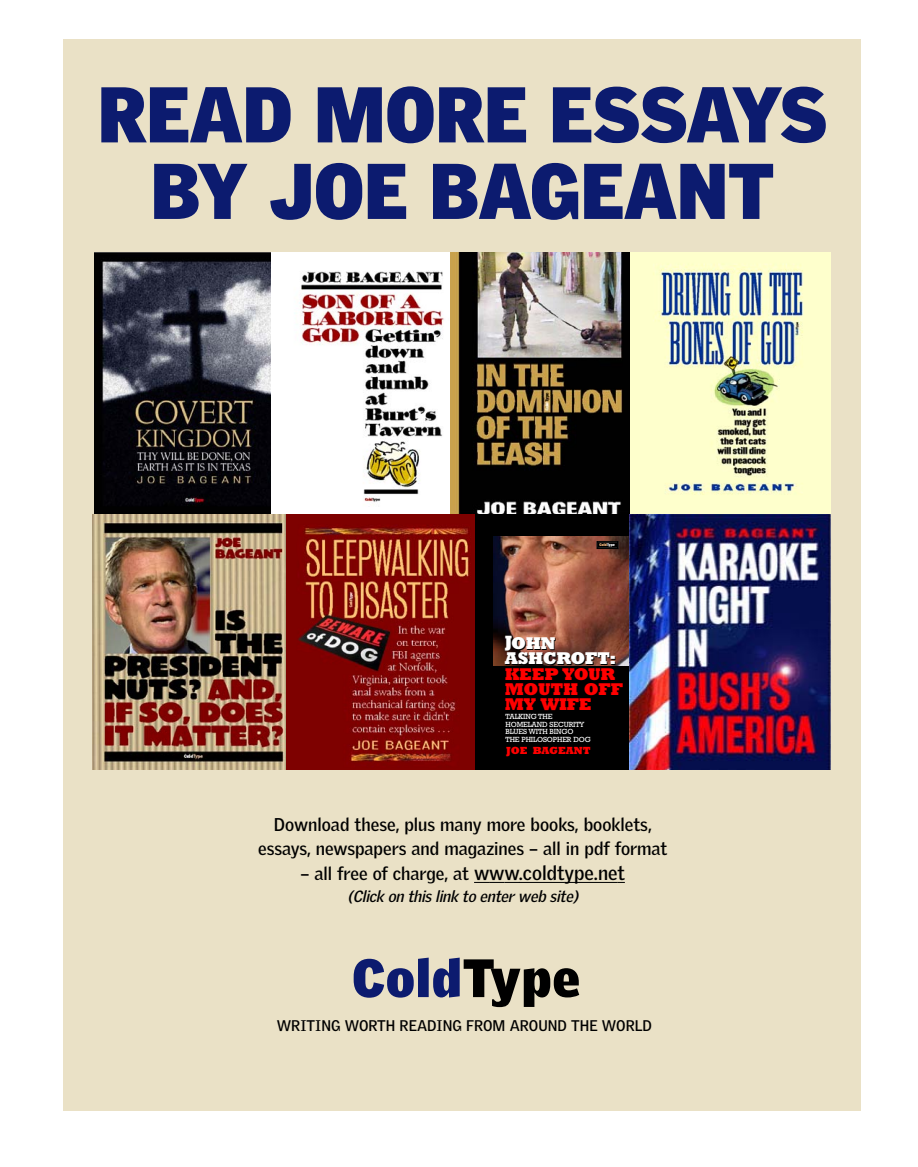
<style>
.page{position:relative;width:918px;height:1167px;background:#fff}
.page>*{position:absolute;margin:0;border:0;box-sizing:border-box;transform-origin:0 0}
.t1{font:900 76.5px/76.5px "Griffith Gothic";color:#0c1b6f;text-align:center}
.t2{font:900 52.35px "Griffith Gothic";letter-spacing:.02em;color:#0c1b6f}
.t3{font:700 18px/23.7px "Griffith Gothic";color:#000;text-align:center}
.t4{font:17.25px/15.1px "Rockwell Extra Bold+SJYSDX";letter-spacing:-.02em;color:#f00}
.t5{font:17.25px/15.1px "Rockwell Extra Bold+SJYSDX";letter-spacing:-.02em;color:#fff}
.t6{font:italic 700 15.75px "Griffith Gothic";color:#000}
.t7{font:700 15px "Griffith Gothic";color:#000}
.t8{font:10.5px "Rockwell Extra Bold+SJYSDX";color:#f00}
.t9{font:7.5px/7.5px "Rockwell+YNEAPN";letter-spacing:-.015em;color:#fff}
.t10{font:3.9px "Brown Heavy+IOEXRJ";color:#ffbf83}
.s1{color:#fff}
.s2{font-size:16.65px}
.s3{font-size:19.5px}
.s4{color:#000}
</style>
<div class="page">
<div style="left:63px;top:40px;width:797px;height:1071px;background:#eae1c6"></div>
<svg style="left:474px;top:882px;width:45px;height:1px"></svg>
<hr style="left:519px;top:882px;width:46px;height:1px;background:#000">
<hr style="left:564px;top:882px;width:54px;height:1px;background:#000">
<img style="left:95px;top:252px;width:176px;height:262px">
<img style="left:271px;top:253px;width:179px;height:260px">
<img style="left:450px;top:252px;width:179px;height:262px">
<img style="left:93px;top:514px;width:194px;height:255px">
<img style="left:287px;top:514px;width:189px;height:255px">
<img style="left:629px;top:252px;width:201px;height:262px">
<div style="left:476px;top:514px;width:188px;height:255px;background:#000"></div>
<img style="left:493px;top:536px;width:136px;height:129px">
<div style="left:598px;top:542px;width:20px;height:6px;background:#000"></div>
<div style="left:597px;top:541px;width:21px;height:8px;border:1px solid #000"></div>
<div style="left:598px;top:542px;width:20px;height:6px;border:1px solid #000"></div>
<img style="left:629px;top:514px;width:201px;height:255px">
<h1 class="t1" style="left:98px;top:78px;width:731px">READ MORE ESSAYS<br>BY JOE BAGEANT</h1>
<p class="t10" style="left:600px;top:543px;width:17px">Cold<span class="s1">Type</span></p>
<p class="t5" style="left:505px;top:637px;width:113px"><span class="s2">J</span>OHN<br>ASHCROFT:</p>
<p class="t4" style="left:505px;top:668px;width:120px">KEEP YOUR<br>MOUTH OFF<br>MY WIFE</p>
<p class="t9" style="left:505px;top:713px;width:87px">TALKING THE<br>HOMELAND SECURITY<br>BLUES WITH BINGO<br>THE PHILOSOPHER DOG</p>
<p class="t8" style="left:506px;top:746px;width:86px">JOE BAGEANT</p>
<p class="t3" style="left:258px;top:813px;width:411px">Download these, plus many more books, booklets, essays, newspapers and magazines – all in pdf format</p>
<p class="t3" style="left:301px;top:861px;width:326px">– all free of charge, at <span class="s3">www.coldtype.net</span></p>
<p class="t6" style="left:348px;top:887px;width:232px">(Click on this link to enter web site)</p>
<h2 class="t2" style="left:352px;top:948px;width:229px">Cold<span class="s4">Type</span></h2>
<p class="t7" style="left:277px;top:1017px;width:377px">WRITING WORTH READING FROM AROUND THE WORLD</p>
</div>
